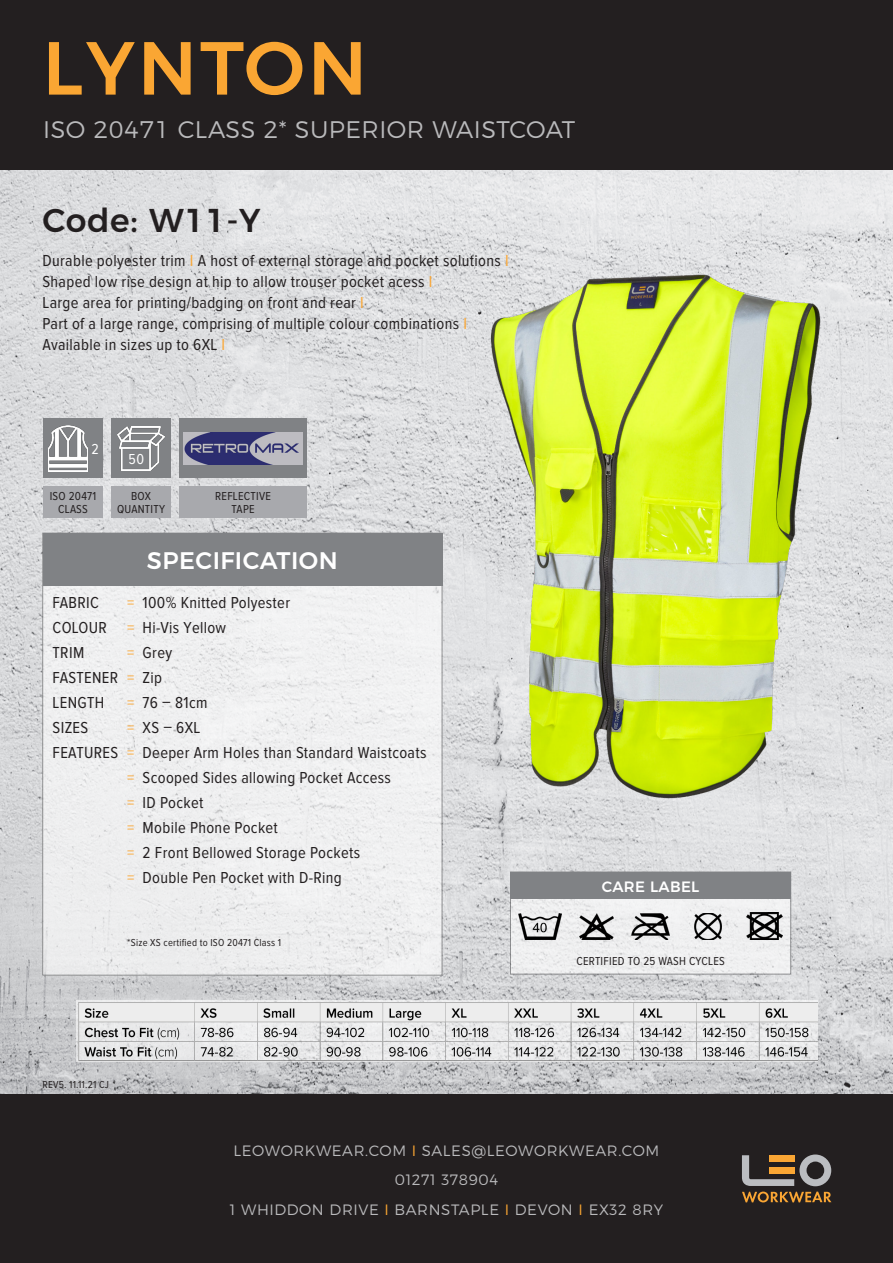
<style>
.page{position:relative;width:893px;height:1263px;background:#fff}
.page>*{position:absolute;margin:0;border:0;box-sizing:border-box;transform-origin:0 0}
.t1{font:500 75px "Montserrat";letter-spacing:.04em;color:#faa633}
.t2{font:500 33px "Montserrat";letter-spacing:.02em;color:#231f20}
.subhead{font:300 24px "Montserrat";letter-spacing:.02em;color:#bababc}
.subhead-2{font:500 24px "Montserrat";letter-spacing:.02em;color:#fff}
.body{font:16.5px/21px "Proxima Nova Cond";letter-spacing:.02em;color:#231f20}
.body-2{font:300 15px "Montserrat";letter-spacing:.04em;color:#bababc}
.subhead-3{font:500 15px "Montserrat";letter-spacing:.02em;color:#fff}
.body-3{font:15px "Proxima Nova Cond";color:#fff}
.body-4{font:12px/13.5px "Proxima Nova Cond";letter-spacing:.02em;color:#231f20;text-align:center}
.body-5{font:10.5px "Proxima Nova Cond";letter-spacing:.02em;color:#231f20}
.s1{color:#faa633}
</style>
<div class="page">
<img style="left:0;top:169px;width:893px;height:925px">
<div style="left:510px;top:872px;width:281px;height:102px;background:#efeff0"></div>
<div style="left:43px;top:533px;width:399px;height:442px;background:#efeff0"></div>
<div style="left:0;top:0;width:893px;height:169px;background:#231f20"></div>
<div style="left:0;top:1094px;width:893px;height:169px;background:#231f20"></div>
<div style="left:43px;top:419px;width:60px;height:59px;background:#808285"></div>
<div style="left:43px;top:533px;width:399px;height:53px;background:#808285"></div>
<div style="left:510px;top:872px;width:281px;height:27px;background:#808285"></div>
<div style="left:43px;top:486px;width:60px;height:32px;background:#a8a9ad"></div>
<div style="left:111px;top:419px;width:60px;height:59px;background:#808285"></div>
<div style="left:111px;top:486px;width:60px;height:32px;background:#a8a9ad"></div>
<div style="left:179px;top:419px;width:128px;height:59px;background:#808285"></div>
<div style="left:179px;top:486px;width:128px;height:32px;background:#a8a9ad"></div>
<img style="left:77px;top:1000px;width:741px;height:61px">
<svg style="left:742px;top:1155px;width:89px;height:47px"></svg>
<img style="left:184px;top:433px;width:119px;height:31px">
<img style="left:48px;top:425px;width:39px;height:47px">
<img style="left:117px;top:426px;width:48px;height:44px">
<img style="left:519px;top:913px;width:42px;height:27px">
<img style="left:579px;top:913px;width:35px;height:27px">
<img style="left:632px;top:913px;width:37px;height:27px">
<img style="left:694px;top:913px;width:28px;height:27px">
<img style="left:747px;top:913px;width:35px;height:27px">
<img style="left:467px;top:259px;width:376px;height:560px">
<p class="t1" style="left:43px;top:8px;width:326px">LYNTON</p>
<p class="subhead" style="left:43px;top:110px;width:534px">ISO 20471 CLASS 2* SUPERIOR WAISTCOAT</p>
<p class="t2" style="left:43px;top:194px;width:220px">Code: W11-Y</p>
<p class="body" style="left:43px;top:250px;width:468px">Durable polyester trim <span class="s1">I</span> A host of external storage and pocket solutions <span class="s1">I </span>Shaped low rise design at hip to allow trouser pocket acess <span class="s1">I<br></span>Large area for printing/badging on front and rear <span class="s1">I<br></span>Part of a large range, comprising of multiple colour combinations <span class="s1">I </span>Available in sizes up to 6XL <span class="s1">I</span></p>
<p class="body-3" style="left:91px;top:442px;width:9px">2</p>
<p class="body-3" style="left:129px;top:452px;width:17px">50</p>
<p class="body-4" style="left:50px;top:489px;width:48px">ISO 20471<br>CLASS</p>
<p class="body-4" style="left:117px;top:489px;width:49px">BOX<br>QUANTITY</p>
<p class="body-4" style="left:215px;top:489px;width:57px">REFLECTIVE<br>TAPE</p>
<p class="subhead-2" style="left:147px;top:541px;width:192px">SPECIFICATION</p>
<p class="body" style="left:53px;top:593px;width:48px">FABRIC</p>
<p class="body" style="left:53px;top:618px;width:56px">COLOUR</p>
<p class="body" style="left:53px;top:643px;width:33px">TRIM</p>
<p class="body" style="left:53px;top:668px;width:67px">FASTENER</p>
<p class="body" style="left:53px;top:693px;width:53px">LENGTH</p>
<p class="body" style="left:53px;top:718px;width:37px">SIZES</p>
<p class="body" style="left:53px;top:743px;width:67px">FEATURES</p>
<p class="body" style="left:127px;top:593px;width:164px"><span class="s1">=</span> 100% Knitted Polyester</p>
<p class="body" style="left:127px;top:618px;width:100px"><span class="s1">=</span> Hi-Vis Yellow</p>
<p class="body" style="left:127px;top:643px;width:46px"><span class="s1">=</span> Grey</p>
<p class="body" style="left:127px;top:668px;width:36px"><span class="s1">=</span> Zip</p>
<p class="body" style="left:127px;top:693px;width:82px"><span class="s1">=</span> 76 – 81cm</p>
<p class="body" style="left:127px;top:718px;width:75px"><span class="s1">=</span> XS – 6XL</p>
<p class="body" style="left:127px;top:743px;width:301px"><span class="s1">=</span> Deeper Arm Holes than Standard Waistcoats</p>
<p class="body" style="left:127px;top:768px;width:265px"><span class="s1">=</span> Scooped Sides allowing Pocket Access</p>
<p class="body" style="left:127px;top:793px;width:78px"><span class="s1">=</span> ID Pocket</p>
<p class="body" style="left:127px;top:818px;width:152px"><span class="s1">=</span> Mobile Phone Pocket</p>
<p class="body" style="left:127px;top:843px;width:234px"><span class="s1">=</span> 2 Front Bellowed Storage Pockets</p>
<p class="body" style="left:127px;top:868px;width:216px"><span class="s1">=</span> Double Pen Pocket with D-Ring</p>
<p class="body-5" style="left:127px;top:937px;width:155px">*Size XS certified to ISO 20471 Class 1</p>
<p class="subhead-3" style="left:602px;top:875px;width:99px">CARE LABEL</p>
<p class="body-4" style="left:576px;top:955px;width:150px">CERTIFIED TO 25 WASH CYCLES</p>
<p class="body-5" style="left:43px;top:1080px;width:68px">REV5. 11.11.21 CJ</p>
<p class="body-2" style="left:234px;top:1139px;width:427px">LEOWORKWEAR.COM <span class="s1">I</span> SALES@LEOWORKWEAR.COM</p>
<p class="body-2" style="left:395px;top:1168px;width:105px">01271 378904</p>
<p class="body-2" style="left:230px;top:1198px;width:435px">1 WHIDDON DRIVE <span class="s1">I</span> BARNSTAPLE <span class="s1">I</span> DEVON <span class="s1">I</span> EX32 8RY</p>
</div>
